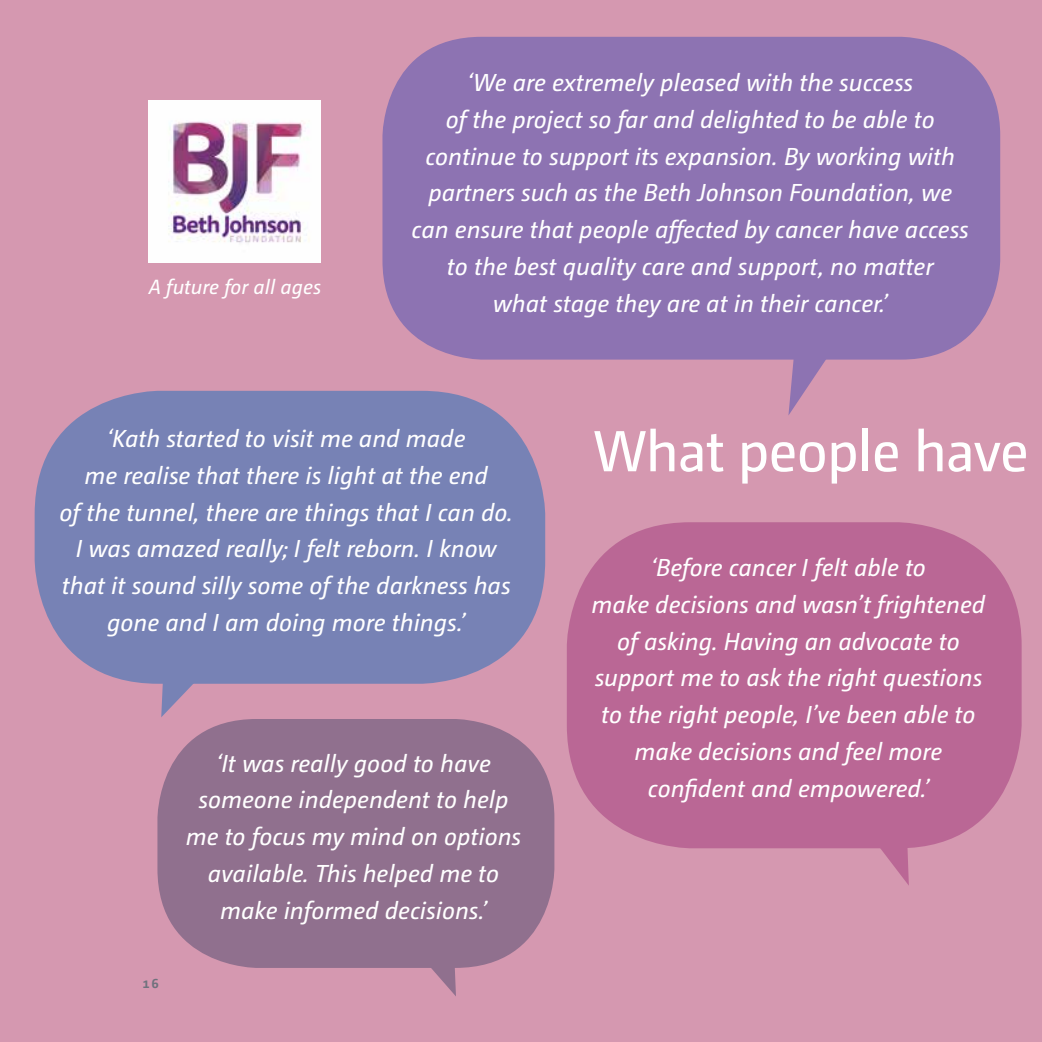
<style>
.page{position:relative;width:1042px;height:1042px;background:#fff}
.page>*{position:absolute;margin:0;border:0;box-sizing:border-box;transform-origin:0 0}
.t1{font:57.75px "Camingo Dos";letter-spacing:-.02em;color:#fff}
.t2{font:italic 24.5px/36.8px "Camingo Dos";color:#fff;text-align:center}
.t3{font:italic 20.47px "Camingo Dos";color:#fff}
.t4{font:700 14px "Camingo Dos";color:#6f727d}
</style>
<div class="page">
<div style="left:0;top:0;width:1034px;height:1042px;background:#d598b0"></div>
<div style="left:1034px;top:0;width:8px;height:1042px;background:#d598b0"></div>
<div style="left:382px;top:37px;width:618px;height:323px;background:#8d73b2;border-radius:99px"></div>
<svg style="left:788px;top:359px;width:42px;height:56px"></svg>
<div style="left:157px;top:719px;width:397px;height:249px;background:#90708e;border-radius:99px"></div>
<svg style="left:431px;top:968px;width:25px;height:28px"></svg>
<div style="left:567px;top:522px;width:454px;height:326px;background:#ba6795;border-radius:124px"></div>
<svg style="left:869px;top:848px;width:40px;height:37px"></svg>
<div style="left:35px;top:391px;width:510px;height:293px;background:#7782b5;border-radius:124px"></div>
<svg style="left:161px;top:683px;width:45px;height:34px"></svg>
<img style="left:149px;top:101px;width:172px;height:161px">
<p class="t3" style="left:149px;top:275px;width:174px">A future for all ages</p>
<p class="t2" style="left:412px;top:64px;width:558px">‘We are extremely pleased with the success<br>of the project so far and delighted to be able to continue to support its expansion. By working with partners such as the Beth Johnson Foundation, we can ensure that people affected by cancer have access to the best quality care and support, no matter<br>what stage they are at in their cancer.’</p>
<p class="t2" style="left:60px;top:420px;width:455px">‘Kath started to visit me and made<br>me realise that there is light at the end<br>of the tunnel, there are things that I can do.<br>I was amazed really; I felt reborn. I know that it sound silly some of the darkness has gone and I am doing more things.’</p>
<p class="t4" style="left:142px;top:974px;width:18px">16</p>
<p class="t2" style="left:186px;top:744px;width:337px">‘It was really good to have someone independent to help me to focus my mind on options available. This helped me to make informed decisions.’</p>
<h1 class="t1" style="left:592px;top:417px;width:438px">What people have</h1>
<p class="t2" style="left:591px;top:549px;width:395px">‘Before cancer I felt able to<br>make decisions and wasn’t frightened of asking. Having an advocate to support me to ask the right questions to the right people, I’ve been able to make decisions and feel more confident and empowered.’</p>
</div>
